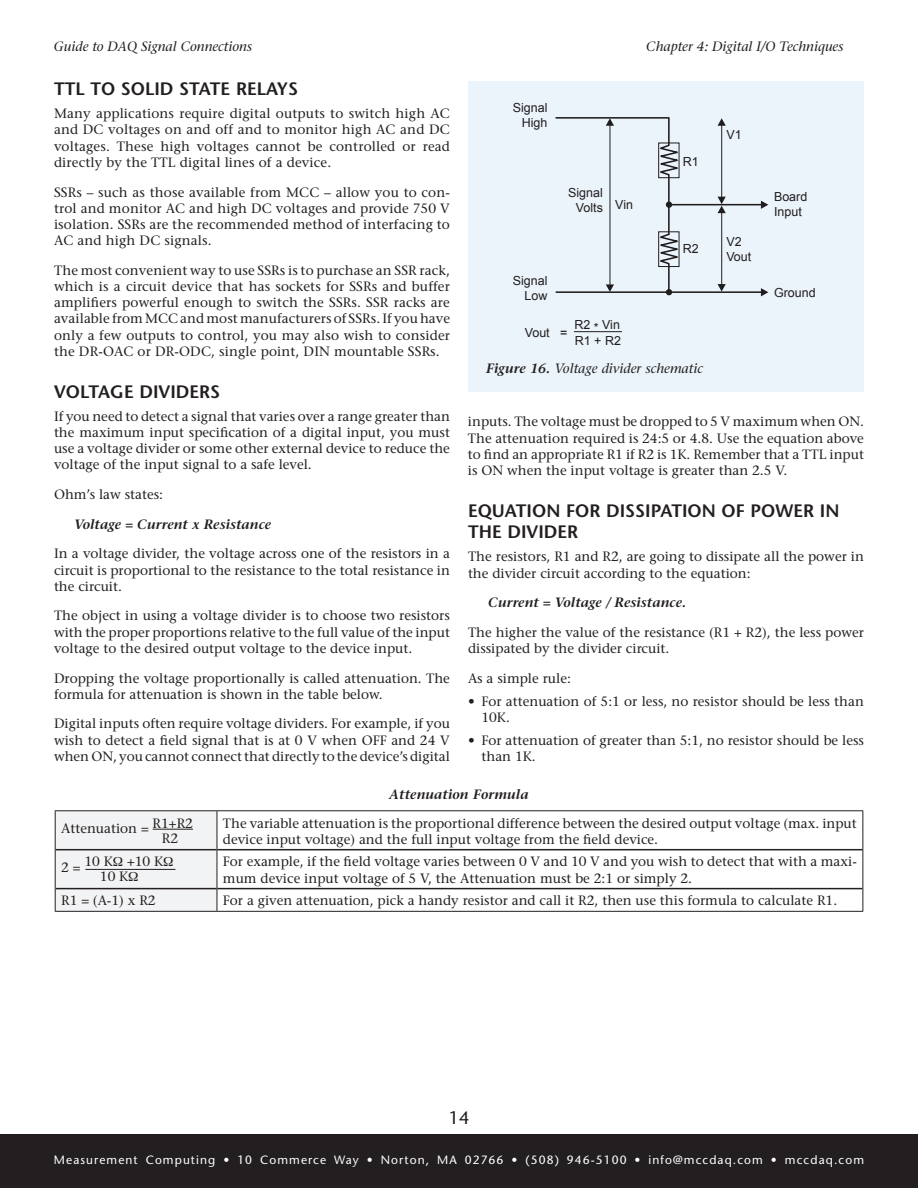
<style>
.page{position:relative;width:918px;height:1188px;background:#fff}
.page>*{position:absolute;margin:0;border:0;box-sizing:border-box;transform-origin:0 0}
.t1{font:600 18px/21.6px "Stone Sans";color:#231f20}
.t2{font:18px "Stone Sans";color:#231f20}
.t3{font:13.5px/16.2px "Stone Serif";color:#231f20;text-align:justify}
.t4{font:italic 13.5px "Stone Serif";color:#231f20}
.t5{font:italic 600 13.5px "Stone Serif";color:#231f20}
.t6{font:12.45px/15px "Arial";color:#211d1e}
.t7{font:12.45px "Arial";color:#201d1e}
.t8{font:12px "Stone Sans";letter-spacing:.09em;color:#fff}
.s1{font-weight:600}
</style>
<div class="page">
<div style="left:0;top:1134px;width:918px;height:54px;background:#231f20"></div>
<div style="left:468px;top:81px;width:396px;height:310px;background:#ebf4fa"></div>
<svg style="left:761px;top:201px;width:7px;height:8px"></svg>
<svg style="left:761px;top:288px;width:7px;height:8px"></svg>
<svg style="left:718px;top:118px;width:8px;height:8px"></svg>
<hr style="left:721px;top:121px;width:1px;height:80px;background:#201d1e">
<svg style="left:718px;top:284px;width:8px;height:7px"></svg>
<svg style="left:718px;top:197px;width:8px;height:16px"></svg>
<hr style="left:721px;top:209px;width:1px;height:80px;background:#201d1e">
<hr style="left:556px;top:291px;width:207px;height:2px;background:#201d1e">
<svg style="left:555px;top:117px;width:129px;height:178px"></svg>
<hr style="left:670px;top:204px;width:93px;height:1px;background:#201d1e">
<div style="left:658px;top:143px;width:21px;height:35px;border:1px solid #211d1e"></div>
<div style="left:658px;top:231px;width:21px;height:36px;border:1px solid #211d1e"></div>
<hr style="left:574px;top:331px;width:48px;height:1px;background:#211d1e">
<hr style="left:217px;top:849px;width:645px;height:1px;background:#231f20">
<hr style="left:217px;top:888px;width:645px;height:1px;background:#231f20">
<hr style="left:55px;top:810px;width:162px;height:1px;background:#231f20">
<hr style="left:217px;top:810px;width:646px;height:1px;background:#231f20">
<hr style="left:862px;top:811px;width:1px;height:39px;background:#231f20">
<hr style="left:862px;top:850px;width:1px;height:39px;background:#231f20">
<svg style="left:862px;top:889px;width:1px;height:22px"></svg>
<hr style="left:55px;top:911px;width:162px;height:1px;background:#231f20">
<hr style="left:217px;top:911px;width:646px;height:1px;background:#231f20">
<svg style="left:55px;top:811px;width:163px;height:100px"></svg>
<p class="t4" style="left:54px;top:38px;width:200px">Guide to DAQ Signal Connections</p>
<p class="t4" style="left:646px;top:38px;width:199px">Chapter 4: Digital I/O Techniques</p>
<h1 class="t1" style="left:54px;top:78px;width:243px">TTL TO SOLID STATE RELAYS</h1>
<p class="t3" style="left:54px;top:105px;width:397px">Many applications require digital outputs to switch high AC and DC voltages on and off and to monitor high AC and DC voltages. These high voltages cannot be controlled or read directly by the TTL digital lines of a device.</p>
<p class="t3" style="left:54px;top:184px;width:398px">SSRs – such as those available from MCC – allow you to con&shy;trol and monitor AC and high DC voltages and provide 750 V isolation. SSRs are the recommended method of interfacing to AC and high DC signals.</p>
<p class="t3" style="left:54px;top:262px;width:398px">The most convenient way to use SSRs is to purchase an SSR rack, which is a circuit device that has sockets for SSRs and buffer amplifiers powerful enough to switch the SSRs. SSR racks are available from MCC and most manufacturers of SSRs. If you have only a few outputs to control, you may also wish to consider the DR-OAC or DR-ODC, single point, DIN mountable SSRs.</p>
<h1 class="t1" style="left:54px;top:380px;width:165px">VOLTAGE DIVIDERS</h1>
<p class="t3" style="left:54px;top:408px;width:398px">If you need to detect a signal that varies over a range greater than the maximum input specification of a digital input, you must use a voltage divider or some other external device to reduce the voltage of the input signal to a safe level.</p>
<p class="t3" style="left:54px;top:486px;width:111px">Ohm’s law states:</p>
<p class="t5" style="left:74px;top:516px;width:199px">Voltage = Current x Resistance</p>
<p class="t3" style="left:54px;top:545px;width:398px">In a voltage divider, the voltage across one of the resistors in a circuit is proportional to the resistance to the total resistance in the circuit.</p>
<p class="t3" style="left:54px;top:608px;width:398px">The object in using a voltage divider is to choose two resistors with the proper proportions relative to the full value of the input voltage to the desired output voltage to the device input.</p>
<p class="t3" style="left:54px;top:670px;width:397px">Dropping the voltage proportionally is called attenuation. The formula for attenuation is shown in the table below.</p>
<p class="t3" style="left:54px;top:716px;width:398px">Digital inputs often require voltage dividers. For example, if you wish to detect a field signal that is at 0 V when OFF and 24 V when ON, you cannot connect that directly to the device’s digital</p>
<p class="t6" style="left:513px;top:100px;width:36px;text-align:right">Signal<br>High</p>
<p class="t6" style="left:568px;top:185px;width:36px;text-align:right">Signal<br>Volts</p>
<p class="t6" style="left:615px;top:197px;width:19px">Vin</p>
<p class="t6" style="left:513px;top:273px;width:36px;text-align:right">Signal<br>Low</p>
<p class="t6" style="left:525px;top:325px;width:44px">Vout =</p>
<p class="t6" style="left:574px;top:316px;width:48px;line-height:16.2px">R2 * Vin<br>R1 + R2</p>
<p class="t7" style="left:683px;top:153px;width:17px">R1</p>
<p class="t7" style="left:683px;top:241px;width:17px">R2</p>
<p class="t4" style="left:486px;top:360px;width:219px"><span class="s1">Figure 16.</span> Voltage divider schematic</p>
<p class="t6" style="left:726px;top:127px;width:17px">V1</p>
<p class="t6" style="left:726px;top:235px;width:26px">V2<br>Vout</p>
<p class="t6" style="left:774px;top:189px;width:35px">Board<br>Input</p>
<p class="t6" style="left:774px;top:285px;width:43px">Ground</p>
<p class="t3" style="left:468px;top:413px;width:398px">inputs. The voltage must be dropped to 5 V maximum when ON.<br>The attenuation required is 24:5 or 4.8. Use the equation above to find an appropriate R1 if R2 is 1K. Remember that a TTL input is ON when the input voltage is greater than 2.5 V.</p>
<h1 class="t1" style="left:468px;top:500px;width:373px">EQUATION FOR DISSIPATION OF POWER IN<br>THE DIVIDER</h1>
<p class="t3" style="left:468px;top:548px;width:397px">The resistors, R1 and R2, are going to dissipate all the power in the divider circuit according to the equation:</p>
<p class="t5" style="left:488px;top:594px;width:199px">Current = Voltage / Resistance.</p>
<p class="t3" style="left:468px;top:624px;width:398px">The higher the value of the resistance (R1 + R2), the less power dissipated by the divider circuit.</p>
<p class="t3" style="left:468px;top:670px;width:104px">As a simple rule:</p>
<p class="t3" style="left:482px;top:693px;width:384px;text-indent:-14px">• For attenuation of 5:1 or less, no resistor should be less than<br>10K.</p>
<p class="t3" style="left:482px;top:732px;width:384px;text-indent:-14px">• For attenuation of greater than 5:1, no resistor should be less than 1K.</p>
<p class="t3" style="left:61px;top:821px;width:133px">Attenuation = R1+R2</p>
<p class="t3" style="left:162px;top:830px;width:18px">R2</p>
<p class="t5" style="left:389px;top:786px;width:141px">Attenuation Formula</p>
<p class="t3" style="left:223px;top:815px;width:635px">The variable attenuation is the proportional difference between the desired output voltage (max. input device input voltage) and the full input voltage from the field device.</p>
<p class="t3" style="left:61px;top:854px;width:104px;line-height:15px;text-align:center">2 = 10 K +10 K<br>10 K</p>
<p class="t3" style="left:223px;top:854px;width:635px">For example, if the field voltage varies between 0 V and 10 V and you wish to detect that with a maxi&shy;mum device input voltage of 5 V, the Attenuation must be 2:1 or simply 2.</p>
<p class="t3" style="left:61px;top:892px;width:96px">R1 = (A-1) x R2</p>
<p class="t3" style="left:223px;top:892px;width:616px">For a given attenuation, pick a handy resistor and call it R2, then use this formula to calculate R1.</p>
<h1 class="t2" style="left:449px;top:1107px;width:22px">14</h1>
<p class="t8" style="left:54px;top:1152px;width:812px">Measurement Computing • 10 Commerce Way • Norton, MA 02766 • (508) 946-5100 • info@mccdaq.com • mccdaq.com</p>
</div>
